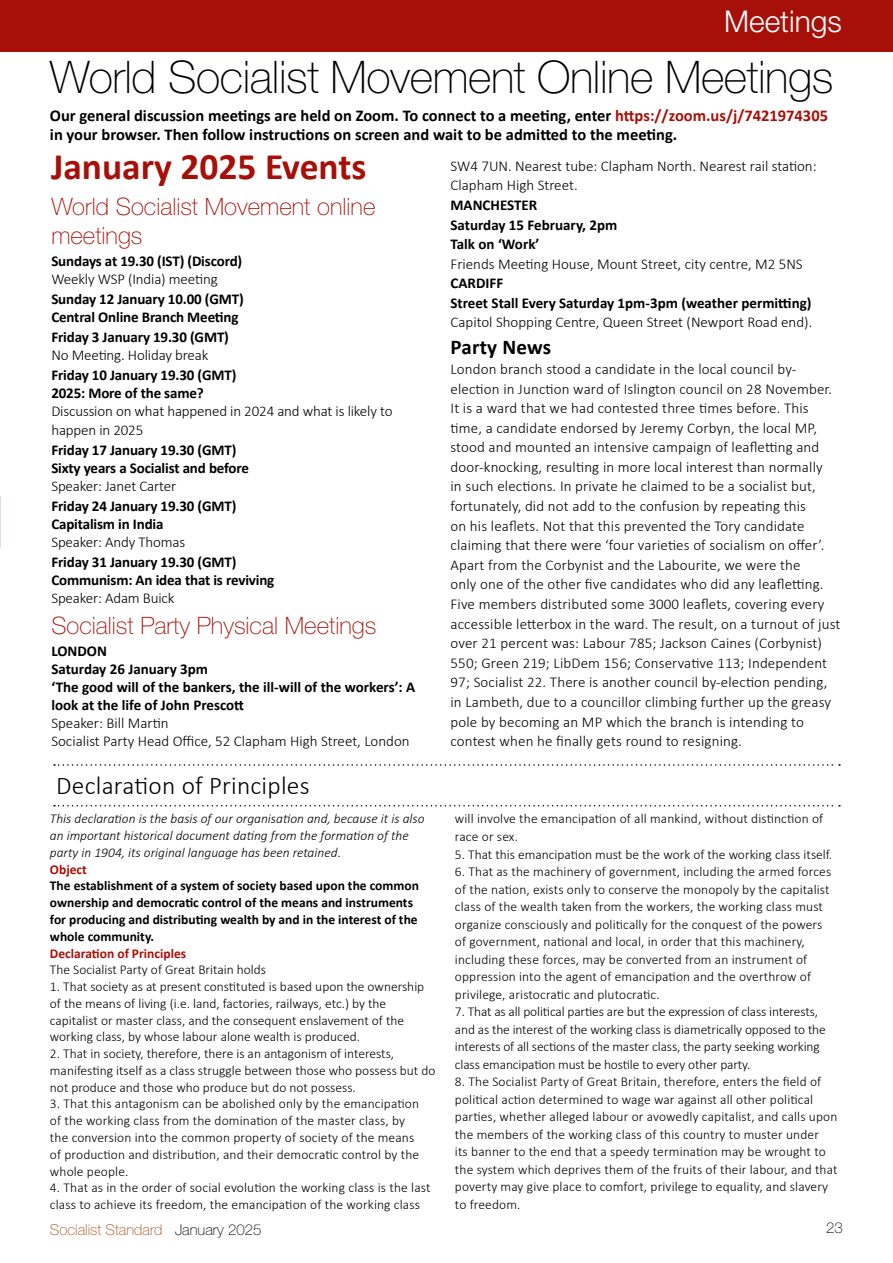
<style>
.page{position:relative;width:893px;height:1263px;background:#fff}
.page>*{position:absolute;margin:0;border:0;box-sizing:border-box;transform-origin:0 0}
.t1{font:100 45px "Helvetica Neue LT Std";letter-spacing:-.01em;color:#000}
.t2{font:700 37.5px "Calibri";color:#a71008}
.t3{font:300 30px "Helvetica Neue LT Std";color:#fff}
.t4{font:300 25.5px "Calibri";letter-spacing:.01em;color:#000}
.t5{font:100 24px/28.8px "Helvetica Neue LT Std";color:#a71008}
.t6{font:700 21px "Calibri";letter-spacing:.01em;color:#000}
.t7{font:700 16.5px/19.8px "Calibri";color:#000}
.t8{font:300 15px/19.6px "Calibri";letter-spacing:.01em;color:#000}
.t9{font:700 15px/18px "Calibri";letter-spacing:-.01em;color:#000}
.t10{font:300 15px/18px "Calibri";letter-spacing:-.01em;color:#000}
.t11{font:100 15px "Helvetica Neue LT Std";color:#a5501a}
.t12{font:100 15px "Helvetica Neue LT Std";color:#000}
.t13{font:300 13.5px/17.5px "Calibri";letter-spacing:.01em;color:#000}
.t14{font:300 13.5px/17.5px "Calibri";letter-spacing:-.01em;color:#000}
.t15{font:700 13.5px/16.8px "Calibri";color:#000}
.t16{font:italic 300 13.5px/16.8px "Calibri";color:#000}
.t17{font:700 13.5px "Calibri";color:#a71008}
.s1{color:#a71008}
.s2{font-style:normal}
.s3{font-weight:700;font-style:normal;color:#a71008}
.s4{color:#000}
</style>
<div class="page">
<div style="left:0;top:0;width:893px;height:51px;background:#a71008"></div>
<svg style="left:54px;top:764px;width:786px;height:2px"></svg>
<svg style="left:54px;top:805px;width:786px;height:1px"></svg>
<h3 class="t3" style="left:724px;top:3px;width:119px">Meetings</h3>
<h1 class="t1" style="left:50px;top:52px;width:785px">World Socialist Movement Online Meetings</h1>
<p class="t7" style="left:50px;top:104px;width:780px">Our general discussion meetings are held on Zoom. To connect to a meeting, enter <span class="s1">https://zoom.us/j/7421974305 </span>in your browser. Then follow instructions on screen and wait to be admitted to the meeting.</p>
<h2 class="t2" style="left:51px;top:143px;width:317px">January 2025 Events</h2>
<p class="t8" style="left:450px;top:156px;width:368px">SW4 7UN. Nearest tube: Clapham North. Nearest rail station:<br>Clapham High Street.</p>
<p class="t9" style="left:450px;top:194px;width:168px;line-height:19.6px">MANCHESTER<br>Saturday 15 February, 2pm<br>Talk on ‘Work’</p>
<p class="t8" style="left:450px;top:254px;width:354px">Friends Meeting House, Mount Street, city centre, M2 5NS</p>
<p class="t9" style="left:450px;top:273px;width:362px;line-height:19.6px">CARDIFF<br>Street Stall Every Saturday 1pm-3pm (weather permitting)</p>
<p class="t8" style="left:450px;top:312px;width:363px">Capitol Shopping Centre, Queen Street (Newport Road end).</p>
<h3 class="t6" style="left:450px;top:334px;width:102px">Party News</h3>
<p class="t8" style="left:450px;top:359px;width:391px">London branch stood a candidate in the local council by&shy;election in Junction ward of Islington council on 28 November.<br>It is a ward that we had contested three times before. This time, a candidate endorsed by Jeremy Corbyn, the local MP, stood and mounted an intensive campaign of leafletting and door-knocking, resulting in more local interest than normally<br>in such elections. In private he claimed to be a socialist but, fortunately, did not add to the confusion by repeating this<br>on his leaflets. Not that this prevented the Tory candidate claiming that there were ‘four varieties of socialism on offer’.<br>Apart from the Corbynist and the Labourite, we were the<br>only one of the other five candidates who did any leafletting.<br>Five members distributed some 3000 leaflets, covering every accessible letterbox in the ward. The result, on a turnout of just over 21 percent was: Labour 785; Jackson Caines (Corbynist)<br>550; Green 219; LibDem 156; Conservative 113; Independent 97; Socialist 22. There is another council by-election pending, in Lambeth, due to a councillor climbing further up the greasy pole by becoming an MP which the branch is intending to contest when he finally gets round to resigning.</p>
<h3 class="t5" style="left:51px;top:192px;width:326px">World Socialist Movement online meetings</h3>
<p class="t9" style="left:51px;top:251px;width:192px">Sundays at 19.30 (IST) (Discord)</p>
<p class="t10" style="left:51px;top:270px;width:168px">Weekly WSP (India) meeting</p>
<p class="t9" style="left:51px;top:289px;width:194px">Sunday 12 January 10.00 (GMT)<br>Central Online Branch Meeting</p>
<p class="t9" style="left:51px;top:328px;width:179px">Friday 3 January 19.30 (GMT)</p>
<p class="t10" style="left:51px;top:346px;width:158px">No Meeting. Holiday break</p>
<p class="t9" style="left:51px;top:366px;width:187px">Friday 10 January 19.30 (GMT)<br>2025: More of the same?</p>
<p class="t10" style="left:51px;top:402px;width:343px">Discussion on what happened in 2024 and what is likely to happen in 2025</p>
<p class="t9" style="left:51px;top:440px;width:199px">Friday 17 January 19.30 (GMT)<br>Sixty years a Socialist and before</p>
<p class="t10" style="left:51px;top:477px;width:126px">Speaker: Janet Carter</p>
<p class="t9" style="left:51px;top:496px;width:187px">Friday 24 January 19.30 (GMT)<br>Capitalism in India</p>
<p class="t10" style="left:51px;top:533px;width:135px">Speaker: Andy Thomas</p>
<p class="t9" style="left:51px;top:552px;width:224px">Friday 31 January 19.30 (GMT)<br>Communism: An idea that is reviving</p>
<p class="t10" style="left:51px;top:589px;width:125px">Speaker: Adam Buick</p>
<h3 class="t5" style="left:51px;top:611px;width:326px">Socialist Party Physical Meetings</h3>
<p class="t9" style="left:51px;top:641px;width:365px">LONDON<br>Saturday 26 January 3pm<br>‘The good will of the bankers, the ill-will of the workers’: A look at the life of John Prescott</p>
<p class="t8" style="left:51px;top:714px;width:360px;line-height:18px">Speaker: Bill Martin<br>Socialist Party Head Office, 52 Clapham High Street, London</p>
<h3 class="t4" style="left:56px;top:770px;width:255px">Declaration of Principles</h3>
<p class="t16" style="left:50px;top:810px;width:376px">This declaration is the basis of our organisation and, because it is also an important historical document dating from the formation of the party in 1904, its original language has been retained<span class="s2">.<br></span><span class="s3">Object</span></p>
<p class="t15" style="left:50px;top:877px;width:371px">The establishment of a system of society based upon the common ownership and democratic control of the means and instruments for producing and distributing wealth by and in the interest of the whole community.</p>
<p class="t17" style="left:50px;top:945px;width:138px">Declaration of Principles</p>
<p class="t13" style="left:50px;top:961px;width:218px">The Socialist Party of Great Britain holds</p>
<p class="t13" style="left:50px;top:978px;width:376px;line-height:16.8px">1. That society as at present constituted is based upon the ownership of the means of living (i.e. land, factories, railways, etc.) by the capitalist or master class, and the consequent enslavement of the working class, by whose labour alone wealth is produced.</p>
<p class="t13" style="left:50px;top:1045px;width:387px;line-height:16.8px">2. That in society, therefore, there is an antagonism of interests, manifesting itself as a class struggle between those who possess but do not produce and those who produce but do not possess.</p>
<p class="t13" style="left:50px;top:1095px;width:371px;line-height:16.8px">3. That this antagonism can be abolished only by the emancipation of the working class from the domination of the master class, by the conversion into the common property of society of the means of production and distribution, and their democratic control by the whole people.</p>
<p class="t13" style="left:50px;top:1179px;width:382px;line-height:16.8px">4. That as in the order of social evolution the working class is the last class to achieve its freedom, the emancipation of the working class</p>
<p class="t13" style="left:455px;top:810px;width:370px">will involve the emancipation of all mankind, without distinction of race or sex.</p>
<p class="t13" style="left:455px;top:845px;width:379px">5. That this emancipation must be the work of the working class itself.</p>
<p class="t13" style="left:455px;top:863px;width:378px">6. That as the machinery of government, including the armed forces of the nation, exists only to conserve the monopoly by the capitalist class of the wealth taken from the workers, the working class must organize consciously and politically for the conquest of the powers of government, national and local, in order that this machinery, including these forces, may be converted from an instrument of oppression into the agent of emancipation and the overthrow of privilege, aristocratic and plutocratic.</p>
<p class="t14" style="left:455px;top:1003px;width:372px">7. That as all political parties are but the expression of class interests, and as the interest of the working class is diametrically opposed to the interests of all sections of the master class, the party seeking working class emancipation must be hostile to every other party.</p>
<p class="t13" style="left:455px;top:1073px;width:384px">8. The Socialist Party of Great Britain, therefore, enters the field of political action determined to wage war against all other political parties, whether alleged labour or avowedly capitalist, and calls upon the members of the working class of this country to muster under<br>its banner to the end that a speedy termination may be wrought to the system which deprives them of the fruits of their labour, and that poverty may give place to comfort, privilege to equality, and slavery to freedom.</p>
<p class="t11" style="left:50px;top:1221px;width:213px">Socialist Standard <span class="s4">January 2025</span></p>
<p class="t12" style="left:826px;top:1219px;width:18px">23</p>
</div>
